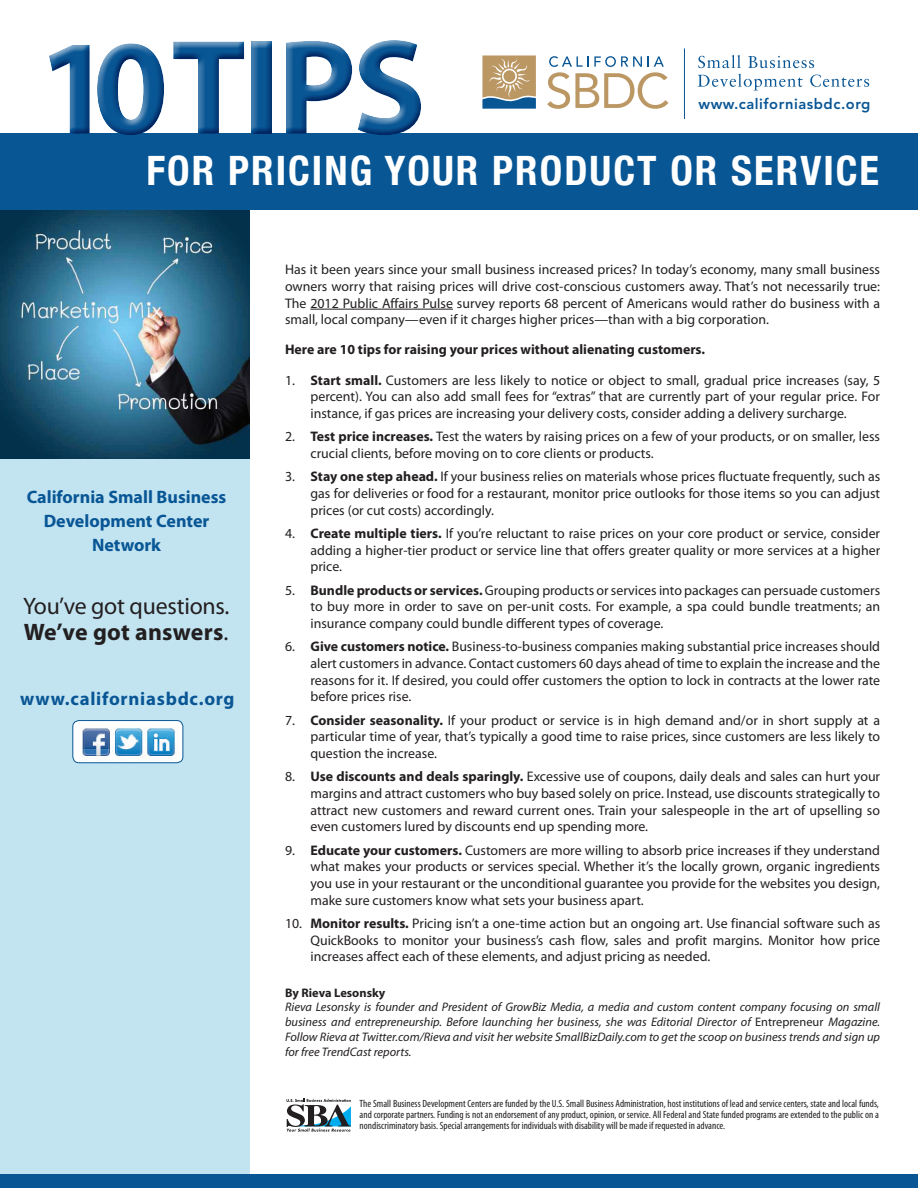
<style>
.page{position:relative;width:918px;height:1188px;background:#fff}
.page>*{position:absolute;margin:0;border:0;box-sizing:border-box;transform-origin:0 0}
.t1{font:700 136.8px "Myriad Pro";letter-spacing:-.03em;color:#095695}
.t2{font:700 condensed 40.5px "Helvetica Neue";letter-spacing:.05em;color:#fff}
.t3{font:23.85px "Myriad Pro";letter-spacing:-.01em;color:#231f20}
.t4{font:700 23.85px "Myriad Pro";letter-spacing:.01em;color:#231f20}
.t5{font:700 18.75px "Myriad Pro";letter-spacing:.04em;color:#095695}
.t6{font:700 18px/24px "Myriad Pro";color:#095695;text-align:center}
.t7{font:800 14.7px "Avenir";letter-spacing:.035em;color:#095695}
.t8{font:13.8px/16.6px "Myriad Pro";color:#231f20;text-align:justify}
.t9{font:700 13.8px "Myriad Pro";color:#231f20}
.t10{font:italic 12.3px/14.9px "Myriad Pro";color:#231f20;text-align:justify}
.t11{font:700 12.3px "Myriad Pro";color:#231f20}
.t12{font:condensed 10.5px/11.2px "Myriad Pro";color:#231f20;text-align:justify}
.s1{font-weight:400}
.s2{font-weight:700}
.s3{font-style:normal}
</style>
<div class="page">
<div style="left:0;top:351px;width:249px;height:827px;background:#c2e4f1"></div>
<img style="left:0;top:210px;width:249px;height:248px">
<hr style="left:310px;top:309px;width:143px;height:1px;background:#231f20">
<svg style="left:286px;top:1099px;width:65px;height:33px"></svg>
<div style="left:0;top:134px;width:918px;height:76px;background:#095695"></div>
<div style="left:42px;top:33px;width:381px;height:105px;background:#fff"></div>
<div style="left:46px;top:37px;width:382px;height:106px;background:#095695;opacity:.85"></div>
<svg style="left:698px;top:55px;width:43px;height:13px"></svg>
<svg style="left:748px;top:56px;width:66px;height:12px"></svg>
<svg style="left:698px;top:74px;width:105px;height:16px"></svg>
<svg style="left:810px;top:75px;width:59px;height:12px"></svg>
<hr style="left:684px;top:48px;width:1px;height:71px;background:#095695">
<svg style="left:547px;top:56px;width:121px;height:53px"></svg>
<svg style="left:482px;top:55px;width:54px;height:54px;background:#a49982"></svg>
<div style="left:73px;top:721px;width:110px;height:42px;background:#fff;border-radius:6px"></div>
<img style="left:82px;top:728px;width:94px;height:31px">
<div style="left:72px;top:720px;width:111px;height:43px;border:1px solid #095695;border-radius:6px"></div>
<div style="left:0;top:1174px;width:918px;height:14px;background:#095695"></div>
<h1 class="t1" style="left:37px;top:-2px;width:390px">10 TIPS</h1>
<p class="t7" style="left:699px;top:95px;width:174px">www.californiasbdc.org</p>
<p class="t2" style="left:147px;top:147px;width:734px">FOR PRICING YOUR PRODUCT OR SERVICE</p>
<p class="t6" style="left:27px;top:484px;width:201px">California Small Business<br>Development Center<br>Network</p>
<p class="t3" style="left:23px;top:591px;width:208px">You’ve got questions.</p>
<p class="t4" style="left:24px;top:616px;width:206px">We’ve got answers<span class="s1">.</span></p>
<p class="t5" style="left:20px;top:686px;width:216px">www.californiasbdc.org</p>
<p class="t8" style="left:285px;top:261px;width:597px">Has it been years since your small business increased prices? In today’s economy, many small business owners worry that raising prices will drive cost-conscious customers away. That’s not necessarily true:<br>The 2012 Public Affairs Pulse survey reports 68 percent of Americans would rather do business with a small, local company—even if it charges higher prices—than with a big corporation.</p>
<p class="t9" style="left:285px;top:341px;width:422px">Here are 10 tips for raising your prices without alienating customers.</p>
<p class="t8" style="left:310px;top:371px;width:571px;text-indent:-26px">1. <span class="s2">Start small.</span> Customers are less likely to notice or object to small, gradual price increases (say, 5 percent). You can also add small fees for “extras” that are currently part of your regular price. For instance, if gas prices are increasing your delivery costs, consider adding a delivery surcharge.</p>
<p class="t8" style="left:310px;top:428px;width:571px;text-indent:-26px">2. <span class="s2">Test price increases.</span> Test the waters by raising prices on a few of your products, or on smaller, less crucial clients, before moving on to core clients or products.</p>
<p class="t8" style="left:310px;top:468px;width:571px;text-indent:-26px">3. <span class="s2">Stay one step ahead.</span> If your business relies on materials whose prices fluctuate frequently, such as gas for deliveries or food for a restaurant, monitor price outlooks for those items so you can adjust prices (or cut costs) accordingly.</p>
<p class="t8" style="left:310px;top:525px;width:571px;text-indent:-26px">4. <span class="s2">Create multiple tiers.</span> If you’re reluctant to raise prices on your core product or service, consider adding a higher-tier product or service line that offers greater quality or more services at a higher price.</p>
<p class="t8" style="left:310px;top:582px;width:571px;text-indent:-26px">5. <span class="s2">Bundle products or services.</span> Grouping products or services into packages can persuade customers to buy more in order to save on per-unit costs. For example, a spa could bundle treatments; an insurance company could bundle different types of coverage.</p>
<p class="t8" style="left:310px;top:638px;width:571px;text-indent:-26px">6. <span class="s2">Give customers notice.</span> Business-to-business companies making substantial price increases should alert customers in advance. Contact customers 60 days ahead of time to explain the increase and the reasons for it. If desired, you could offer customers the option to lock in contracts at the lower rate before prices rise.</p>
<p class="t8" style="left:310px;top:712px;width:571px;text-indent:-26px">7. <span class="s2">Consider seasonality.</span> If your product or service is in high demand and/or in short supply at a particular time of year, that’s typically a good time to raise prices, since customers are less likely to question the increase.</p>
<p class="t8" style="left:310px;top:768px;width:571px;text-indent:-26px">8. <span class="s2">Use discounts and deals sparingly.</span> Excessive use of coupons, daily deals and sales can hurt your margins and attract customers who buy based solely on price. Instead, use discounts strategically to attract new customers and reward current ones. Train your salespeople in the art of upselling so even customers lured by discounts end up spending more.</p>
<p class="t8" style="left:310px;top:842px;width:571px;text-indent:-26px">9. <span class="s2">Educate your customers.</span> Customers are more willing to absorb price increases if they understand what makes your products or services special. Whether it’s the locally grown, organic ingredients you use in your restaurant or the unconditional guarantee you provide for the websites you design, make sure customers know what sets your business apart.</p>
<p class="t8" style="left:310px;top:915px;width:571px;text-indent:-26px">10. <span class="s2">Monitor results.</span> Pricing isn’t a one-time action but an ongoing art. Use financial software such as QuickBooks to monitor your business’s cash flow, sales and profit margins. Monitor how price increases affect each of these elements, and adjust pricing as needed.</p>
<p class="t11" style="left:285px;top:984px;width:102px">By Rieva Lesonsky</p>
<p class="t10" style="left:285px;top:1000px;width:597px">Rieva Lesonsky is founder and President of GrowBiz Media, a media and custom content company focusing on small business and entrepreneurship. Before launching her business, she was Editorial Director of <span class="s3">Entrepreneur</span> Magazine.<br>Follow Rieva at Twitter.com/Rieva and visit her website SmallBizDaily.com to get the scoop on business trends and sign up for free TrendCast reports.</p>
<p class="t12" style="left:360px;top:1097px;width:521px">The Small Business Development Centers are funded by the U.S. Small Business Administration, host institutions of lead and service centers, state and local funds, and corporate partners. Funding is not an endorsement of any product, opinion, or service. All Federal and State funded programs are extended to the public on a nondiscriminatory basis. Special arrangements for individuals with disability will be made if requested in advance.</p>
</div>
